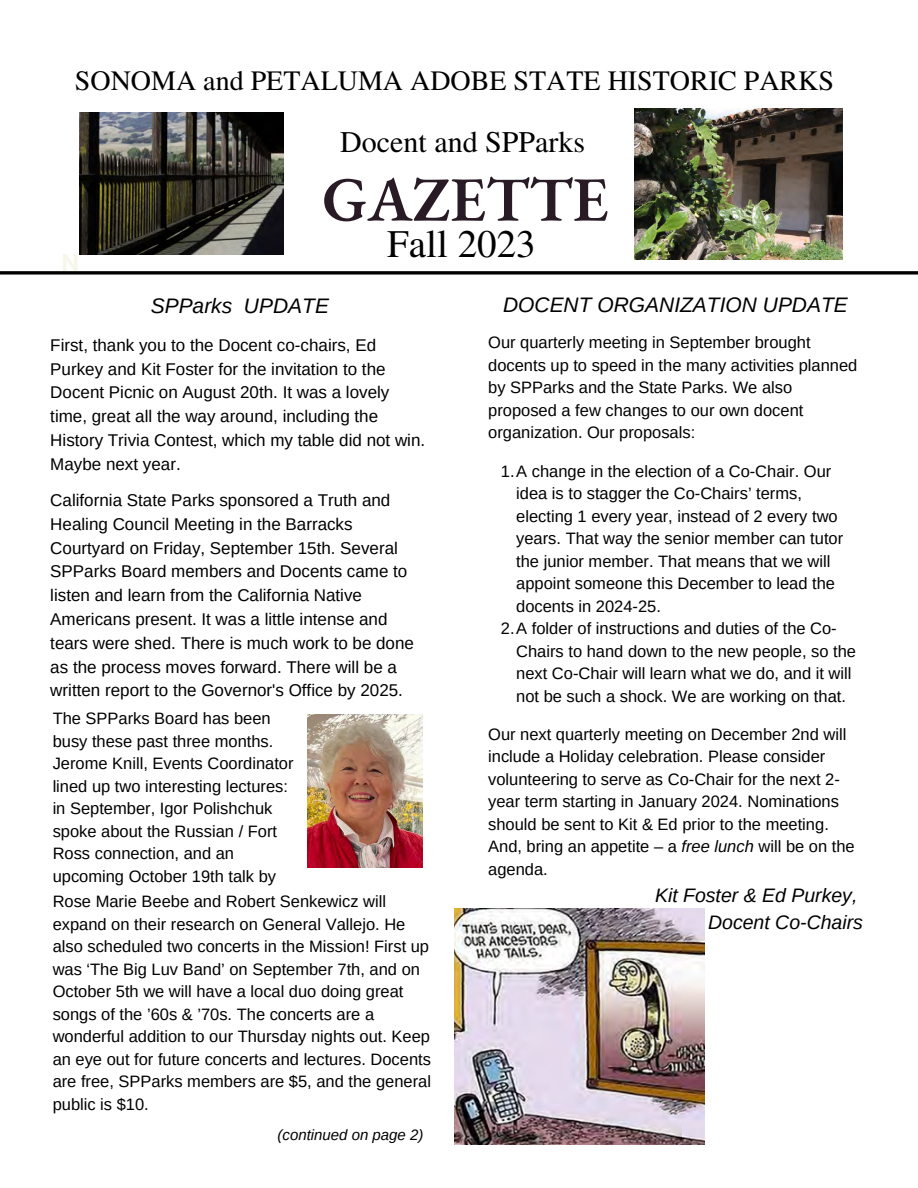
<style>
.page{position:relative;width:918px;height:1188px;background:#fff}
.page>*{position:absolute;margin:0;border:0;box-sizing:border-box;transform-origin:0 0}
.t1{font:600 63px "EB Garamond";color:#291b25}
.t2{font:39px "Te X Gyre Termes";color:#000}
.t3{font:30px "Te X Gyre Termes";color:#000}
.t4{font:28.05px "Te X Gyre Termes";color:#000}
.t5{font:600 24.15px "Poppins";color:#f6f6e9}
.t6{font:italic 21px "Arimo";color:#000}
.t7{font:italic 19.5px "Arimo";color:#000}
.t8{font:16.95px/23.9px "Arimo";color:#000}
.t9{font:16.5px/22.5px "Arimo";color:#000}
.t10{font:italic 15px "Arimo";color:#000}
.s1{font-style:italic}
</style>
<div class="page">
<img style="left:80px;top:112px;width:203px;height:143px">
<svg style="left:0;top:271px;width:918px;height:4px;background:#272727"></svg>
<img style="left:635px;top:108px;width:208px;height:151px">
<img style="left:307px;top:715px;width:115px;height:153px">
<img style="left:454px;top:908px;width:250px;height:237px">
<p class="t4" style="left:75px;top:60px;width:761px">SONOMA and PETALUMA ADOBE STATE HISTORIC PARKS</p>
<p class="t3" style="left:340px;top:121px;width:246px">Docent and SPParks</p>
<p class="t5" style="left:61px;top:246px;width:19px">N</p>
<p class="t1" style="left:322px;top:157px;width:288px">GAZETTE</p>
<p class="t2" style="left:387px;top:216px;width:150px">Fall 2023</p>
<p class="t6" style="left:151px;top:294px;width:180px">SPParks UPDATE</p>
<p class="t8" style="left:50px;top:333px;width:376px">First, thank you to the Docent co-chairs, Ed Purkey and Kit Foster for the invitation to the Docent Picnic on August 20th. It was a lovely time, great all the way around, including the History Trivia Contest, which my table did not win.<br>Maybe next year.</p>
<p class="t8" style="left:50px;top:488px;width:365px">California State Parks sponsored a Truth and Healing Council Meeting in the Barracks Courtyard on Friday, September 15th. Several SPParks Board members and Docents came to listen and learn from the California Native Americans present. It was a little intense and tears were shed. There is much work to be done as the process moves forward. There will be a written report to the Governor's Office by 2025.</p>
<p class="t9" style="left:53px;top:707px;width:242px">The SPParks Board has been busy these past three months.<br>Jerome Knill, Events Coordinator lined up two interesting lectures: in September, Igor Polishchuk spoke about the Russian / Fort<br>Ross connection, and an upcoming October 19th talk by</p>
<p class="t9" style="left:53px;top:890px;width:380px">Rose Marie Beebe and Robert Senkewicz will expand on their research on General Vallejo. He also scheduled two concerts in the Mission! First up was ‘The Big Luv Band’ on September 7th, and on October 5th we will have a local duo doing great songs of the ’60s &amp; ’70s. The concerts are a wonderful addition to our Thursday nights out. Keep an eye out for future concerts and lectures. Docents are free, SPParks members are $5, and the general public is $10.</p>
<p class="t10" style="left:278px;top:1127px;width:147px">(continued on page 2)</p>
<p class="t6" style="left:503px;top:293px;width:346px">DOCENT ORGANIZATION UPDATE</p>
<p class="t9" style="left:488px;top:331px;width:371px">Our quarterly meeting in September brought docents up to speed in the many activities planned by SPParks and the State Parks. We also proposed a few changes to our own docent organization. Our proposals:</p>
<p class="t9" style="left:516px;top:460px;width:329px;text-indent:-15px">1.A change in the election of a Co-Chair. Our idea is to stagger the Co-Chairs’ terms, electing 1 every year, instead of 2 every two years. That way the senior member can tutor the junior member. That means that we will appoint someone this December to lead the docents in 2024-25.</p>
<p class="t9" style="left:516px;top:617px;width:341px;text-indent:-15px">2.A folder of instructions and duties of the Co-Chairs to hand down to the new people, so the next Co-Chair will learn what we do, and it will not be such a shock. We are working on that.</p>
<p class="t9" style="left:488px;top:723px;width:368px">Our next quarterly meeting on December 2nd will include a Holiday celebration. Please consider volunteering to serve as Co-Chair for the next 2- year term starting in January 2024. Nominations should be sent to Kit &amp; Ed prior to the meeting.<br>And, bring an appetite – a <span class="s1">free lunch</span> will be on the agenda.</p>
<p class="t7" style="left:655px;top:884px;width:204px">Kit Foster &amp; Ed Purkey,</p>
<p class="t7" style="left:708px;top:911px;width:156px">Docent Co-Chairs</p>
</div>
